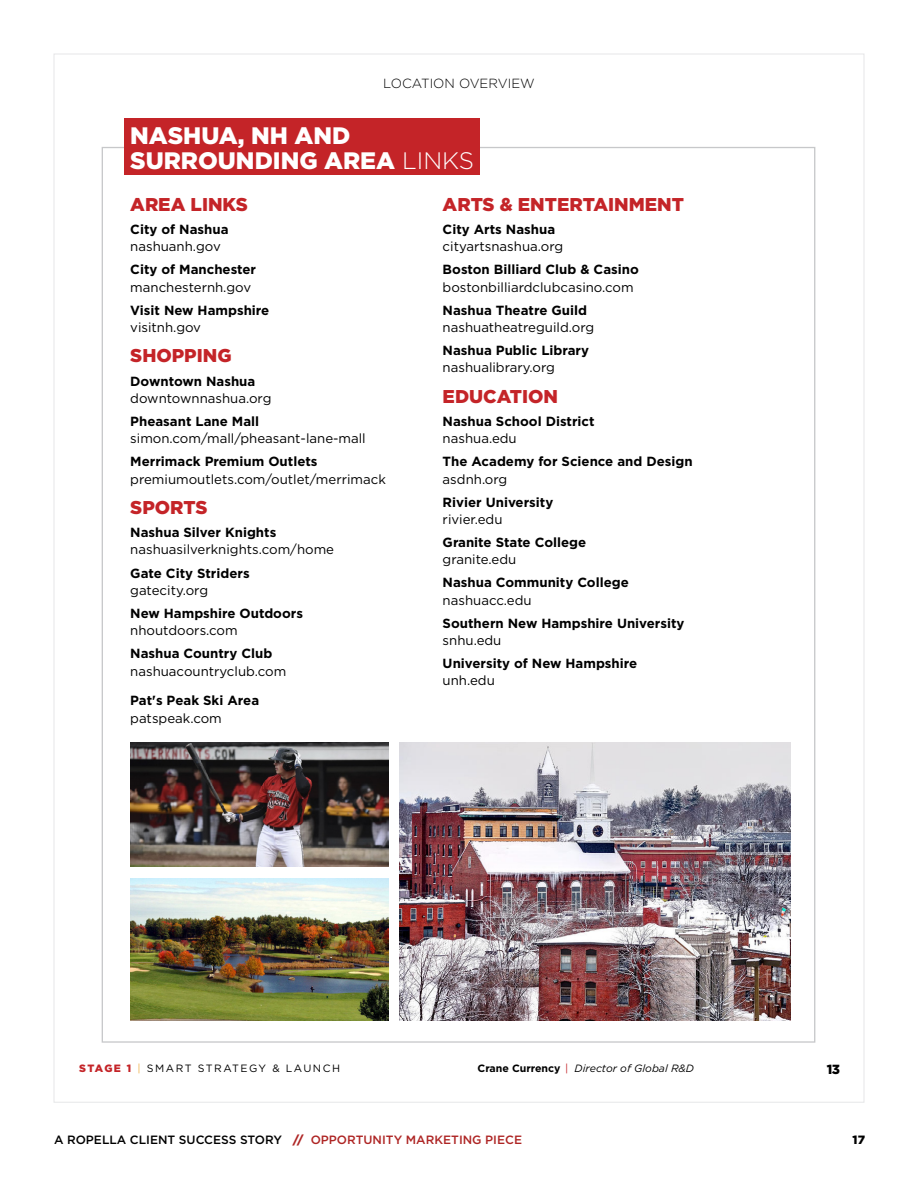
<style>
.page{position:relative;width:918px;height:1188px;background:#fff}
.page>*{position:absolute;margin:0;border:0;box-sizing:border-box;transform-origin:0 0}
.t1{font:900 23.85px/25.2px "Gotham";color:#fff}
.t2{font:900 18.6px "Gotham";color:#c42428}
.t3{font:700 13.2px "Gotham";color:#000}
.t4{font:13.2px "Gotham";color:#000}
.t5{font:300 13.2px "Gotham";color:#000}
.t6{font:900 13.2px "Gotham";color:#000}
.t7{font:500 12px "Gotham";color:#000}
.t8{font:900 12px "Gotham";color:#000}
.t9{font:italic 10.65px "Gotham";color:#000}
.t10{font:10.65px "Gotham";letter-spacing:.14em;color:#000}
.t11{font:900 10.65px "Gotham";letter-spacing:.11em;color:#c42428}
.s1{font-weight:300}
.s2{font-weight:700;font-style:normal}
.s3{font-style:normal;color:#c42428}
.s4{color:#efb047}
.s5{font-weight:900;color:#ae2524}
.s6{color:#ae2524}
</style>
<div class="page">
<div style="left:124px;top:119px;width:356px;height:56px;background:#c42428"></div>
<img style="left:400px;top:742px;width:391px;height:278px">
<img style="left:130px;top:742px;width:258px;height:124px">
<img style="left:130px;top:878px;width:259px;height:142px">
<p class="t5" style="left:383px;top:75px;width:153px">LOCATION OVERVIEW</p>
<h1 class="t1" style="left:130px;top:123px;width:345px">NASHUA, NH AND<br>SURROUNDING AREA <span class="s1">LINKS</span></h1>
<h2 class="t2" style="left:130px;top:192px;width:119px">AREA LINKS</h2>
<p class="t3" style="left:130px;top:221px;width:100px">City of Nashua</p>
<p class="t4" style="left:130px;top:238px;width:92px">nashuanh.gov</p>
<p class="t3" style="left:130px;top:261px;width:127px">City of Manchester</p>
<p class="t4" style="left:130px;top:279px;width:122px">manchesternh.gov</p>
<p class="t3" style="left:130px;top:301px;width:141px">Visit New Hampshire</p>
<p class="t4" style="left:130px;top:319px;width:72px">visitnh.gov</p>
<h2 class="t2" style="left:130px;top:343px;width:103px">SHOPPING</h2>
<p class="t3" style="left:130px;top:372px;width:127px">Downtown Nashua</p>
<p class="t4" style="left:130px;top:390px;width:143px">downtownnashua.org</p>
<p class="t3" style="left:130px;top:413px;width:130px">Pheasant Lane Mall</p>
<p class="t4" style="left:130px;top:430px;width:237px">simon.com/mall/pheasant-lane-mall</p>
<p class="t3" style="left:130px;top:453px;width:189px">Merrimack Premium Outlets</p>
<p class="t4" style="left:130px;top:470px;width:257px">premiumoutlets.com/outlet/merrimack</p>
<h2 class="t2" style="left:130px;top:495px;width:79px">SPORTS</h2>
<p class="t3" style="left:130px;top:524px;width:148px">Nashua Silver Knights</p>
<p class="t4" style="left:130px;top:541px;width:205px">nashuasilverknights.com/home</p>
<p class="t3" style="left:130px;top:564px;width:121px">Gate City Striders</p>
<p class="t4" style="left:130px;top:582px;width:79px">gatecity.org</p>
<p class="t3" style="left:130px;top:605px;width:174px">New Hampshire Outdoors</p>
<p class="t4" style="left:130px;top:622px;width:109px">nhoutdoors.com</p>
<p class="t3" style="left:130px;top:645px;width:144px">Nashua Country Club</p>
<p class="t4" style="left:130px;top:662px;width:158px">nashuacountryclub.com</p>
<p class="t3" style="left:130px;top:691px;width:130px">Pat's Peak Ski Area</p>
<p class="t4" style="left:130px;top:710px;width:93px">patspeak.com</p>
<h2 class="t2" style="left:443px;top:192px;width:243px">ARTS &amp; ENTERTAINMENT</h2>
<p class="t3" style="left:443px;top:221px;width:114px">City Arts Nashua</p>
<p class="t4" style="left:443px;top:238px;width:122px">cityartsnashua.org</p>
<p class="t3" style="left:443px;top:261px;width:198px">Boston Billiard Club &amp; Casino</p>
<p class="t4" style="left:443px;top:279px;width:193px">bostonbilliardclubcasino.com</p>
<p class="t3" style="left:443px;top:301px;width:146px">Nashua Theatre Guild</p>
<p class="t4" style="left:443px;top:319px;width:153px">nashuatheatreguild.org</p>
<p class="t3" style="left:443px;top:342px;width:148px">Nashua Public Library</p>
<p class="t4" style="left:443px;top:359px;width:114px">nashualibrary.org</p>
<h2 class="t2" style="left:443px;top:383px;width:117px">EDUCATION</h2>
<p class="t3" style="left:443px;top:413px;width:153px">Nashua School District</p>
<p class="t4" style="left:443px;top:430px;width:76px">nashua.edu</p>
<p class="t3" style="left:443px;top:453px;width:251px">The Academy for Science and Design</p>
<p class="t4" style="left:443px;top:470px;width:66px">asdnh.org</p>
<p class="t3" style="left:443px;top:493px;width:112px">Rivier University</p>
<p class="t4" style="left:443px;top:511px;width:61px">rivier.edu</p>
<p class="t3" style="left:443px;top:534px;width:145px">Granite State College</p>
<p class="t4" style="left:443px;top:551px;width:75px">granite.edu</p>
<p class="t3" style="left:443px;top:574px;width:188px">Nashua Community College</p>
<p class="t4" style="left:443px;top:592px;width:91px">nashuacc.edu</p>
<p class="t3" style="left:443px;top:614px;width:243px">Southern New Hampshire University</p>
<p class="t4" style="left:443px;top:632px;width:60px">snhu.edu</p>
<p class="t3" style="left:443px;top:655px;width:196px">University of New Hampshire</p>
<p class="t4" style="left:443px;top:672px;width:54px">unh.edu</p>
<p class="t11" style="left:79px;top:1061px;width:54px">STAGE 1</p>
<p class="t9" style="left:478px;top:1061px;width:218px"><span class="s2">Crane Currency</span> <span class="s3">|</span> Director of Global R&amp;D</p>
<p class="t6" style="left:827px;top:1060px;width:15px">13</p>
<p class="t10" style="left:138px;top:1061px;width:204px"><span class="s4">|</span> SMART STRATEGY &amp; LAUNCH</p>
<p class="t7" style="left:54px;top:1132px;width:470px">A ROPELLA CLIENT SUCCESS STORY <span class="s5">//</span> <span class="s6">OPPORTUNITY MARKETING PIECE</span></p>
<p class="t8" style="left:853px;top:1131px;width:14px">17</p>
</div>
